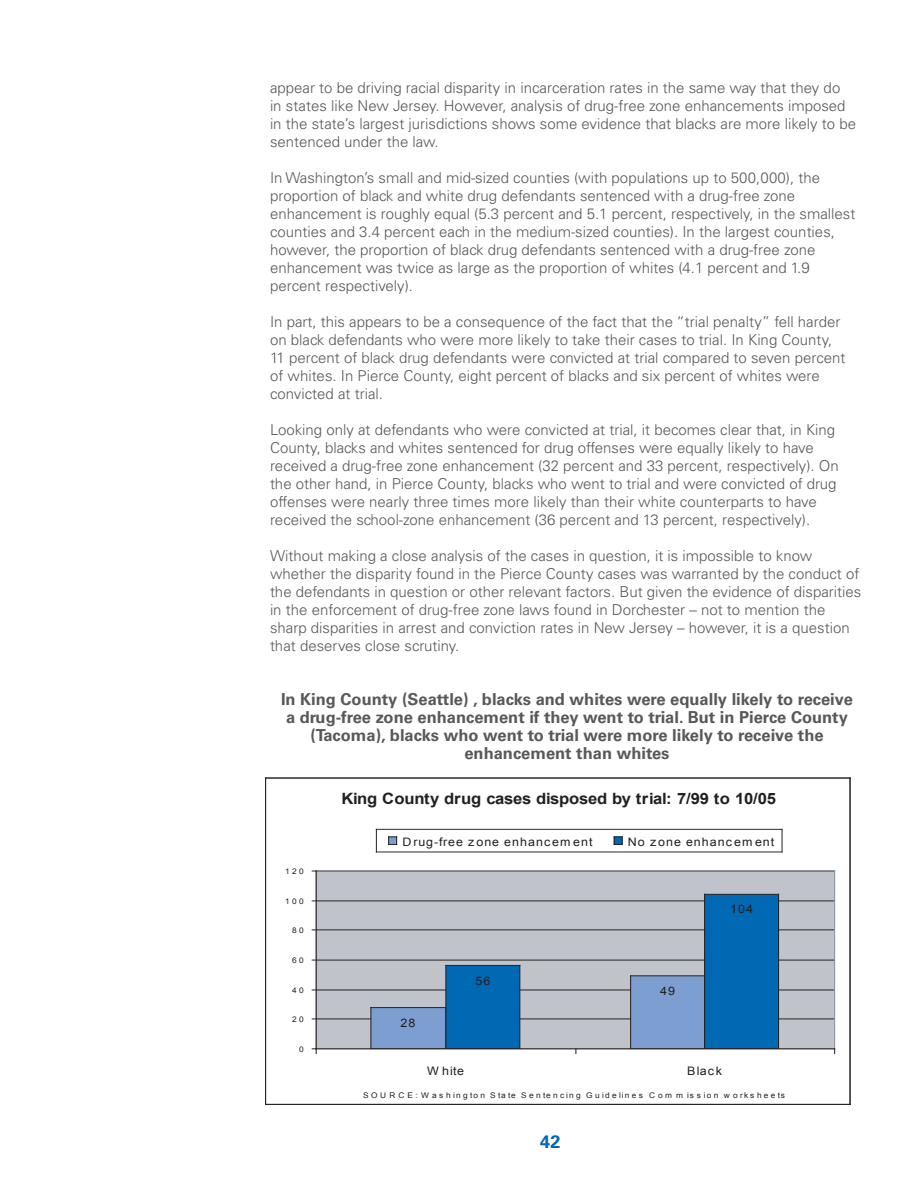
<style>
.page{position:relative;width:918px;height:1188px;background:#fff}
.page>*{position:absolute;margin:0;border:0;box-sizing:border-box;transform-origin:0 0}
.t1{font:700 18px "Univers";color:#0168b3}
.t2{font:700 16.5px/18px "Univers";color:#57585a;text-align:center}
.t3{font:700 15.6px "Arial";letter-spacing:-.015em;color:#231f20;scale:1.07 1}
.t4{font:300 15px/18px "Univers";color:#57585a}
.t5{font:11.7px "Arial";letter-spacing:.08em;color:#231f20;scale:1.07 1}
.t6{font:7.8px "Arial";letter-spacing:.28em;color:#231f20;scale:1.07 1}
</style>
<div class="page">
<svg style="left:311px;top:870px;width:525px;height:184px;background:#94acc1"></svg>
<hr style="left:376px;top:829px;width:407px;height:1px;background:#231f20">
<svg style="left:782px;top:829px;width:1px;height:23px"></svg>
<hr style="left:376px;top:852px;width:407px;height:1px;background:#231f20">
<svg style="left:376px;top:830px;width:1px;height:22px"></svg>
<svg style="left:388px;top:836px;width:9px;height:9px"></svg>
<svg style="left:614px;top:836px;width:9px;height:9px"></svg>
<hr style="left:265px;top:778px;width:586px;height:1px;background:#231f20">
<hr style="left:850px;top:778px;width:1px;height:327px;background:#231f20">
<hr style="left:265px;top:1104px;width:586px;height:1px;background:#231f20">
<hr style="left:265px;top:778px;width:1px;height:327px;background:#231f20">
<p class="t4" style="left:270px;top:79px;width:588px">appear to be driving racial disparity in incarceration rates in the same way that they do<br>in states like New Jersey. However, analysis of drug-free zone enhancements imposed in the state’s largest jurisdictions shows some evidence that blacks are more likely to be sentenced under the law.</p>
<p class="t4" style="left:270px;top:169px;width:587px">In Washington’s small and mid-sized counties (with populations up to 500,000), the proportion of black and white drug defendants sentenced with a drug-free zone enhancement is roughly equal (5.3 percent and 5.1 percent, respectively, in the smallest counties and 3.4 percent each in the medium-sized counties). In the largest counties, however, the proportion of black drug defendants sentenced with a drug-free zone enhancement was twice as large as the proportion of whites (4.1 percent and 1.9 percent respectively).</p>
<p class="t4" style="left:270px;top:313px;width:577px">In part, this appears to be a consequence of the fact that the “trial penalty” fell harder on black defendants who were more likely to take their cases to trial. In King County, 11 percent of black drug defendants were convicted at trial compared to seven percent of whites. In Pierce County, eight percent of blacks and six percent of whites were convicted at trial.</p>
<p class="t4" style="left:270px;top:421px;width:570px">Looking only at defendants who were convicted at trial, it becomes clear that, in King County, blacks and whites sentenced for drug offenses were equally likely to have received a drug-free zone enhancement (32 percent and 33 percent, respectively). On the other hand, in Pierce County, blacks who went to trial and were convicted of drug offenses were nearly three times more likely than their white counterparts to have received the school-zone enhancement (36 percent and 13 percent, respectively).</p>
<p class="t4" style="left:270px;top:547px;width:593px">Without making a close analysis of the cases in question, it is impossible to know whether the disparity found in the Pierce County cases was warranted by the conduct of the defendants in question or other relevant factors. But given the evidence of disparities in the enforcement of drug-free zone laws found in Dorchester – not to mention the sharp disparities in arrest and conviction rates in New Jersey – however, it is a question that deserves close scrutiny.</p>
<p class="t2" style="left:281px;top:690px;width:573px">In King County (Seattle) , blacks and whites were equally likely to receive a drug-free zone enhancement if they went to trial. But in Pierce County (Tacoma), blacks who went to trial were more likely to receive the enhancement than whites</p>
<p class="t3" style="left:341px;top:790px;width:408px">King County drug cases disposed by trial: 7/99 to 10/05</p>
<p class="t6" style="left:285px;top:867px;width:19px">120</p>
<p class="t6" style="left:285px;top:897px;width:19px">100</p>
<p class="t6" style="left:292px;top:926px;width:12px">8 0</p>
<p class="t6" style="left:292px;top:956px;width:12px">6 0</p>
<p class="t6" style="left:292px;top:986px;width:12px">4 0</p>
<p class="t6" style="left:292px;top:1015px;width:12px">2 0</p>
<p class="t6" style="left:299px;top:1045px;width:6px">0</p>
<p class="t5" style="left:402px;top:835px;width:179px">Drug-free zone enhancem ent</p>
<p class="t5" style="left:628px;top:835px;width:138px">No zone enhancem ent</p>
<p class="t5" style="left:400px;top:1016px;width:15px">28</p>
<p class="t5" style="left:475px;top:974px;width:15px">56</p>
<p class="t5" style="left:660px;top:984px;width:15px">49</p>
<p class="t5" style="left:730px;top:903px;width:23px">104</p>
<p class="t5" style="left:427px;top:1065px;width:36px">W hite</p>
<p class="t5" style="left:687px;top:1065px;width:34px">Black</p>
<p class="t6" style="left:363px;top:1090px;width:396px">SOU RCE: Washington State Sentencing Guidelines Com m ission w orksheets</p>
<p class="t1" style="left:540px;top:1131px;width:22px">42</p>
</div>
